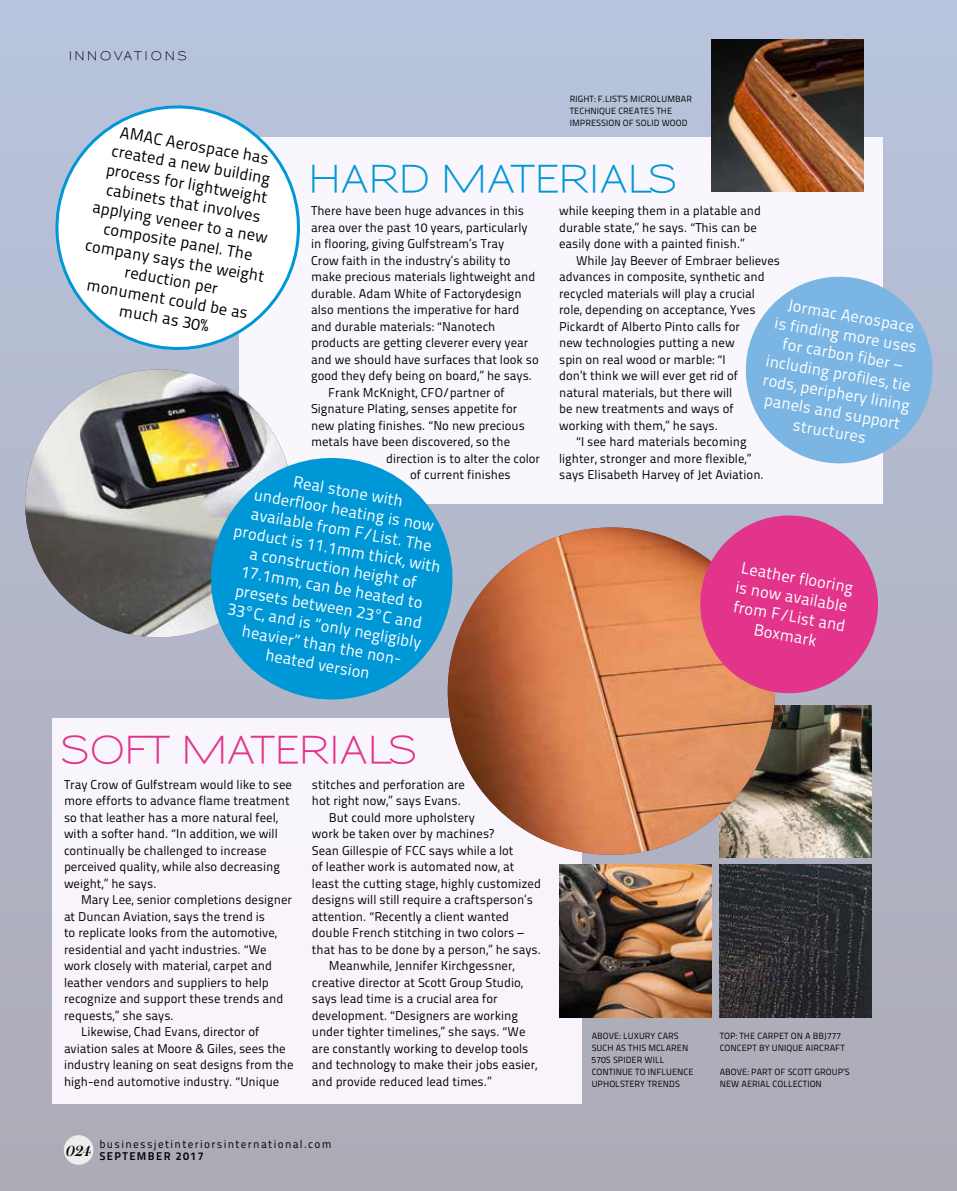
<style>
.page{position:relative;width:957px;height:1191px;background:#fff}
.page>*{position:absolute;margin:0;border:0;box-sizing:border-box;transform-origin:0 0}
.t1{font:600 37.5px "Sansumi";color:#0097d6}
.t2{font:600 37.5px "Sansumi";letter-spacing:-.045em;color:#e2348b}
.t3{font:16.5px/19.5px "Titillium Maps 29 L 400 wt";color:#fff;text-align:center}
.t4{font:16.5px/19.5px "Titillium Maps 29 L 400 wt";color:#000;text-align:center}
.t5{font:12.75px/16.5px "Titillium Maps 29 L 400 wt";color:#000}
.t6{font:600 12px "Sansumi";letter-spacing:.185em;color:#000}
.t7{font:11.25px "Titillium Maps 29 L 400 wt";letter-spacing:.12em;color:#000}
.t8{font:11.25px "Titillium Maps 29 L 800 wt";letter-spacing:.12em;color:#000}
.t9{font:9px/12px "Titillium Maps 29 L 400 wt";letter-spacing:.01em;color:#000}
</style>
<div class="page">
<div style="left:0;top:0;width:957px;height:1191px;background:linear-gradient(to bottom,#b8c4de,#adaab5)"></div>
<div style="left:64px;top:1135px;width:29px;height:29px;background:#ededed;border-radius:50%"></div>
<div style="left:239px;top:137px;width:643px;height:366px;background:#f9f6fd"></div>
<div style="left:52px;top:718px;width:529px;height:385px;background:#f9f4fb"></div>
<img style="left:559px;top:864px;width:152px;height:153px">
<img style="left:719px;top:864px;width:153px;height:153px">
<img style="left:719px;top:705px;width:153px;height:152px">
<img style="left:711px;top:39px;width:152px;height:153px">
<img style="left:448px;top:527px;width:327px;height:327px;border-radius:164px">
<img style="left:25px;top:369px;width:268px;height:268px;border-radius:134px">
<svg style="left:693px;top:508px;width:192px;height:192px;background:#d75b94"></svg>
<svg style="left:745px;top:269px;width:195px;height:202px"></svg>
<svg style="left:44px;top:94px;width:268px;height:264px"></svg>
<svg style="left:201px;top:448px;width:261px;height:261px;background:#3da2ce"></svg>
<p class="t6" style="left:68px;top:49px;width:120px">INNOVATIONS</p>
<p class="t9" style="left:570px;top:92px;width:124px">RIGHT: F.LIST’S MICROLUMBAR<br>TECHNIQUE CREATES THE<br>IMPRESSION OF SOLID WOOD</p>
<p class="t4" style="left:108px;top:119px;width:183px;rotate:10deg">AMAC Aerospace has created a new building process for lightweight cabinets that involves applying veneer to a new composite panel. The company says the weight reduction per<br>monument could be as much as 30%</p>
<h1 class="t1" style="left:307px;top:159px;width:371px">HARD MATERIALS</h1>
<p class="t5" style="left:559px;top:202px;width:203px">while keeping them in a platable and durable state,” he says. “This can be easily done with a painted finish.”</p>
<p class="t5" style="left:576px;top:251px;width:205px">While Jay Beever of Embraer believes</p>
<p class="t5" style="left:559px;top:268px;width:207px">advances in composite, synthetic and</p>
<p class="t5" style="left:559px;top:284px;width:197px">recycled materials will play a crucial</p>
<p class="t5" style="left:559px;top:301px;width:198px">role, depending on acceptance, Yves</p>
<p class="t5" style="left:559px;top:317px;width:182px">Pickardt of Alberto Pinto calls for</p>
<p class="t5" style="left:559px;top:334px;width:177px">new technologies putting a new</p>
<p class="t5" style="left:559px;top:350px;width:168px">spin on real wood or marble: “I</p>
<p class="t5" style="left:559px;top:367px;width:181px">don’t think we will ever get rid of</p>
<p class="t5" style="left:559px;top:383px;width:175px">natural materials, but there will</p>
<p class="t5" style="left:559px;top:400px;width:176px">be new treatments and ways of</p>
<p class="t5" style="left:559px;top:416px;width:160px">working with them,” he says.</p>
<p class="t5" style="left:576px;top:433px;width:172px">“I see hard materials becoming</p>
<p class="t5" style="left:559px;top:449px;width:194px">lighter, stronger and more flexible,”</p>
<p class="t5" style="left:559px;top:466px;width:206px">says Elisabeth Harvey of Jet Aviation.</p>
<p class="t5" style="left:311px;top:202px;width:215px">There have been huge advances in this</p>
<p class="t5" style="left:311px;top:218px;width:218px">area over the past 10 years, particularly</p>
<p class="t5" style="left:311px;top:235px;width:195px">in flooring, giving Gulfstream’s Tray</p>
<p class="t5" style="left:311px;top:251px;width:201px">Crow faith in the industry’s ability to</p>
<p class="t5" style="left:311px;top:268px;width:226px">make precious materials lightweight and</p>
<p class="t5" style="left:311px;top:284px;width:212px">durable. Adam White of Factorydesign</p>
<p class="t5" style="left:311px;top:301px;width:210px">also mentions the imperative for hard</p>
<p class="t5" style="left:311px;top:317px;width:186px">and durable materials: “Nanotech</p>
<p class="t5" style="left:311px;top:334px;width:219px">products are getting cleverer every year</p>
<p class="t5" style="left:311px;top:350px;width:229px">and we should have surfaces that look so</p>
<p class="t5" style="left:311px;top:367px;width:222px">good they defy being on board,” he says.</p>
<p class="t5" style="left:328px;top:383px;width:178px">Frank McKnight, CFO/partner of</p>
<p class="t5" style="left:311px;top:400px;width:208px">Signature Plating, senses appetite for</p>
<p class="t5" style="left:311px;top:416px;width:215px">new plating finishes. “No new precious</p>
<p class="t5" style="left:311px;top:433px;width:200px">metals have been discovered, so the</p>
<p class="t5" style="left:386px;top:449px;width:156px">direction is to alter the color</p>
<p class="t5" style="left:410px;top:466px;width:102px">of current finishes</p>
<p class="t3" style="left:778px;top:292px;width:151px;rotate:10deg">Jormac Aerospace<br>is finding more uses for carbon fiber – including profiles, tie rods, periphery lining panels and support structures</p>
<p class="t3" style="left:246px;top:462px;width:211px;rotate:10deg">Real stone with<br>underfloor heating is now available from F/List. The product is 11.1mm thick, with a construction height of<br>17.1mm, can be heated to presets between 23°C and<br>33°C, and is “only negligibly heavier” than the non&shy;heated version</p>
<p class="t3" style="left:741px;top:557px;width:118px;rotate:10deg">Leather flooring is now available from F/List and<br>Boxmark</p>
<h1 class="t2" style="left:60px;top:730px;width:359px">SOFT MATERIALS</h1>
<p class="t5" style="left:64px;top:775px;width:229px">Tray Crow of Gulfstream would like to see more efforts to advance flame treatment so that leather has a more natural feel, with a softer hand. “In addition, we will continually be challenged to increase perceived quality, while also decreasing weight,” he says.</p>
<p class="t5" style="left:81px;top:891px;width:213px">Mary Lee, senior completions designer</p>
<p class="t5" style="left:64px;top:907px;width:203px">at Duncan Aviation, says the trend is</p>
<p class="t5" style="left:64px;top:924px;width:214px">to replicate looks from the automotive,</p>
<p class="t5" style="left:64px;top:940px;width:204px">residential and yacht industries. “We</p>
<p class="t5" style="left:64px;top:957px;width:209px">work closely with material, carpet and</p>
<p class="t5" style="left:64px;top:973px;width:206px">leather vendors and suppliers to help</p>
<p class="t5" style="left:64px;top:990px;width:221px">recognize and support these trends and</p>
<p class="t5" style="left:64px;top:1006px;width:111px">requests,” she says.</p>
<p class="t5" style="left:81px;top:1023px;width:180px">Likewise, Chad Evans, director of</p>
<p class="t5" style="left:64px;top:1039px;width:223px">aviation sales at Moore &amp; Giles, sees the</p>
<p class="t5" style="left:64px;top:1056px;width:231px">industry leaning on seat designs from the</p>
<p class="t5" style="left:64px;top:1072px;width:217px">high-end automotive industry. “Unique</p>
<p class="t5" style="left:312px;top:775px;width:155px">stitches and perforation are</p>
<p class="t5" style="left:312px;top:792px;width:150px">hot right now,” says Evans.</p>
<p class="t5" style="left:329px;top:808px;width:147px">But could more upholstery</p>
<p class="t5" style="left:312px;top:825px;width:184px">work be taken over by machines?</p>
<p class="t5" style="left:312px;top:841px;width:203px">Sean Gillespie of FCC says while a lot</p>
<p class="t5" style="left:312px;top:858px;width:204px">of leather work is automated now, at</p>
<p class="t5" style="left:312px;top:874px;width:230px">least the cutting stage, highly customized</p>
<p class="t5" style="left:312px;top:891px;width:222px">designs will still require a craftsperson’s</p>
<p class="t5" style="left:312px;top:907px;width:199px">attention. “Recently a client wanted</p>
<p class="t5" style="left:312px;top:924px;width:213px">double French stitching in two colors –</p>
<p class="t5" style="left:312px;top:940px;width:230px">that has to be done by a person,” he says.</p>
<p class="t5" style="left:329px;top:957px;width:187px">Meanwhile, Jennifer Kirchgessner,</p>
<p class="t5" style="left:312px;top:973px;width:212px">creative director at Scott Group Studio,</p>
<p class="t5" style="left:312px;top:990px;width:187px">says lead time is a crucial area for</p>
<p class="t5" style="left:312px;top:1006px;width:207px">development. “Designers are working</p>
<p class="t5" style="left:312px;top:1023px;width:215px">under tighter timelines,” she says. “We</p>
<p class="t5" style="left:312px;top:1039px;width:218px">are constantly working to develop tools</p>
<p class="t5" style="left:312px;top:1056px;width:227px">and technology to make their jobs easier,</p>
<p class="t5" style="left:312px;top:1072px;width:181px">and provide reduced lead times.”</p>
<p class="t7" style="left:99px;top:1135px;width:233px">businessjetinteriorsinternational.com</p>
<p class="t8" style="left:66px;top:1147px;width:139px"><sup>024</sup> SEPTEMBER 2017</p>
<p class="t9" style="left:591px;top:1029px;width:103px">ABOVE: LUXURY CARS<br>SUCH AS THIS MCLAREN<br>570S SPIDER WILL<br>CONTINUE TO INFLUENCE<br>UPHOLSTERY TRENDS</p>
<p class="t9" style="left:719px;top:1029px;width:127px">TOP: THE CARPET ON A BBJ777<br>CONCEPT BY UNIQUE AIRCRAFT</p>
<p class="t9" style="left:719px;top:1065px;width:132px">ABOVE: PART OF SCOTT GROUP’S<br>NEW AERIAL COLLECTION</p>
</div>
